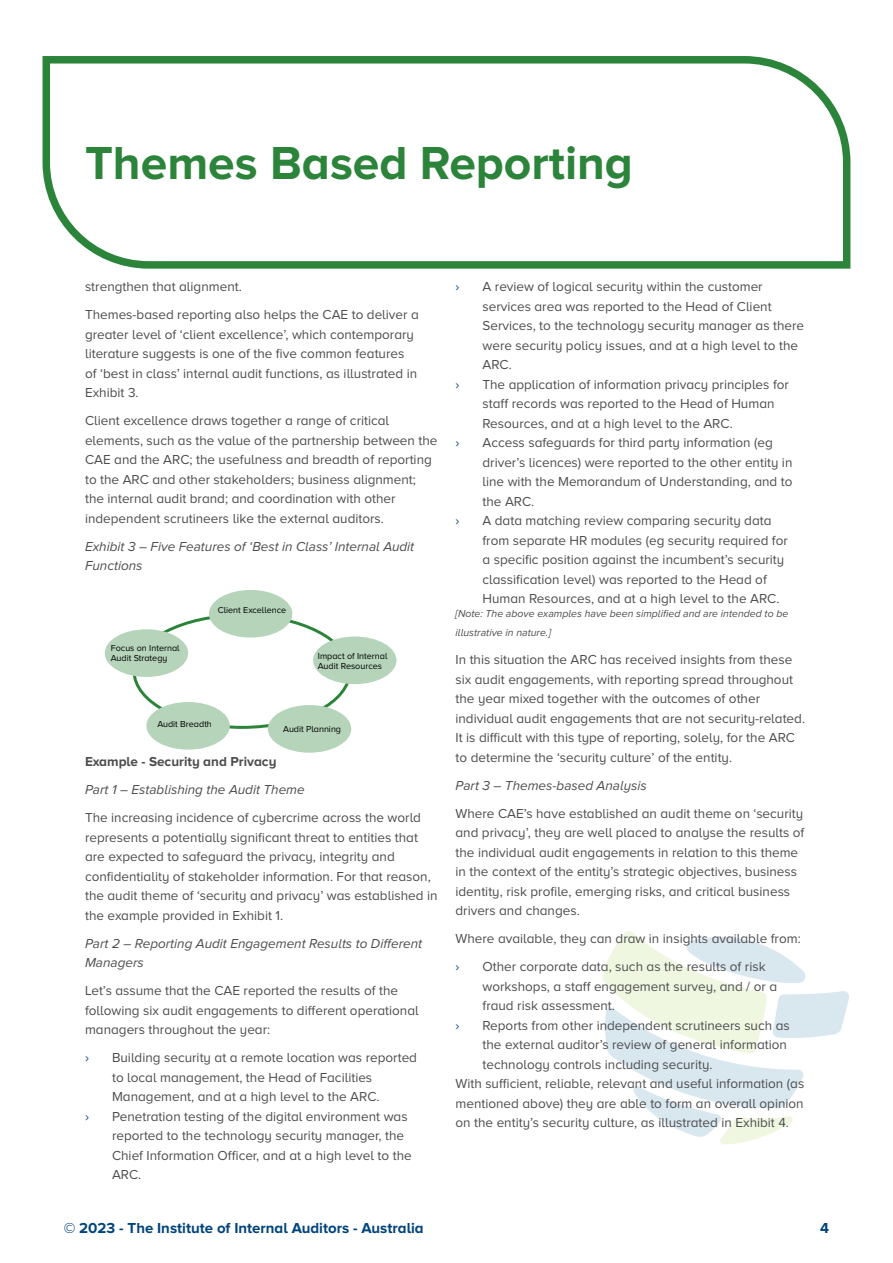
<style>
.page{position:relative;width:893px;height:1263px;background:#fff}
.page>*{position:absolute;margin:0;border:0;box-sizing:border-box;transform-origin:0 0}
.t1{font:700 48px "Proxima Nova A";color:#2c843a}
.t2{font:700 15px "Proxima Nova A";color:#00447c}
.t3{font:13.5px/19.5px "Proxima Nova A";color:#4d4d4f}
.t4{font:italic 13.5px/19.5px "Proxima Nova A";color:#4d4d4f}
.t5{font:700 13.5px "Proxima Nova A";color:#4d4d4f}
.t6{font:13.5px "Proxima Nova A";color:#00447c}
.t7{font:italic 10.5px/19.5px "Proxima Nova A";color:#4d4d4f}
.t8{font:9px/10.8px "Proxima Nova A";color:#000}
</style>
<div class="page">
<svg style="left:602px;top:931px;width:247px;height:213px"></svg>
<svg style="left:42px;top:56px;width:809px;height:213px"></svg>
<div style="left:146px;top:702px;width:84px;height:48px;background:#b5d4ba;border-radius:50%"></div>
<div style="left:313px;top:636px;width:83px;height:48px;background:#b5d4ba;border-radius:50%"></div>
<div style="left:105px;top:629px;width:83px;height:48px;background:#b5d4ba;border-radius:50%"></div>
<div style="left:209px;top:590px;width:83px;height:47px;background:#b5d4ba;border-radius:50%"></div>
<div style="left:268px;top:705px;width:83px;height:48px;background:#b5d4ba;border-radius:50%"></div>
<h1 class="t1" style="left:85px;top:136px;width:549px">Themes Based Reporting</h1>
<p class="t3" style="left:85px;top:273px;width:335px;line-height:28px">strengthen that alignment.<br>Themes-based reporting also helps the CAE to deliver a</p>
<p class="t3" style="left:85px;top:324px;width:334px">greater level of ‘client excellence’, which contemporary literature suggests is one of the five common features of ‘best in class’ internal audit functions, as illustrated in Exhibit 3.</p>
<p class="t3" style="left:85px;top:411px;width:354px">Client excellence draws together a range of critical elements, such as the value of the partnership between the CAE and the ARC; the usefulness and breadth of reporting to the ARC and other stakeholders; business alignment; the internal audit brand; and coordination with other independent scrutineers like the external auditors.</p>
<p class="t4" style="left:85px;top:536px;width:331px">Exhibit 3 – Five Features of ‘Best in Class’ Internal Audit<br>Functions</p>
<p class="t8" style="left:111px;top:642px;width:70px">Focus on Internal<br>Audit Strategy</p>
<p class="t8" style="left:218px;top:604px;width:70px">Client Excellence</p>
<p class="t8" style="left:318px;top:650px;width:71px">Impact of Internal<br>Audit Resources</p>
<p class="t8" style="left:157px;top:719px;width:56px">Audit Breadth</p>
<p class="t8" style="left:283px;top:723px;width:59px">Audit Planning</p>
<p class="t5" style="left:85px;top:754px;width:193px">Example - Security and Privacy</p>
<p class="t4" style="left:85px;top:780px;width:221px">Part 1 – Establishing the Audit Theme</p>
<p class="t3" style="left:85px;top:808px;width:354px">The increasing incidence of cybercrime across the world represents a potentially significant threat to entities that are expected to safeguard the privacy, integrity and confidentiality of stakeholder information. For that reason, the audit theme of ‘security and privacy’ was established in the example provided in Exhibit 1.</p>
<p class="t4" style="left:85px;top:933px;width:339px">Part 2 – Reporting Audit Engagement Results to Different<br>Managers</p>
<p class="t3" style="left:85px;top:981px;width:335px">Let’s assume that the CAE reported the results of the following six audit engagements to different operational managers throughout the year:</p>
<p class="t6" style="left:85px;top:1050px;width:5px">›</p>
<p class="t3" style="left:112px;top:1048px;width:306px">Building security at a remote location was reported to local management, the Head of Facilities<br>Management, and at a high level to the ARC.</p>
<p class="t6" style="left:85px;top:1109px;width:5px">›</p>
<p class="t3" style="left:112px;top:1106px;width:301px">Penetration testing of the digital environment was reported to the technology security manager, the Chief Information Officer, and at a high level to the ARC.</p>
<p class="t6" style="left:455px;top:279px;width:5px">›</p>
<p class="t3" style="left:482px;top:277px;width:323px">A review of logical security within the customer services area was reported to the Head of Client Services, to the technology security manager as there were security policy issues, and at a high level to the ARC.</p>
<p class="t6" style="left:455px;top:377px;width:5px">›</p>
<p class="t3" style="left:482px;top:374px;width:308px">The application of information privacy principles for staff records was reported to the Head of Human<br>Resources, and at a high level to the ARC.</p>
<p class="t6" style="left:455px;top:435px;width:5px">›</p>
<p class="t3" style="left:482px;top:433px;width:312px">Access safeguards for third party information (eg driver’s licences) were reported to the other entity in line with the Memorandum of Understanding, and to the ARC.</p>
<p class="t6" style="left:455px;top:513px;width:5px">›</p>
<p class="t3" style="left:482px;top:511px;width:307px">A data matching review comparing security data from separate HR modules (eg security required for a specific position against the incumbent’s security classification level) was reported to the Head of Human Resources, and at a high level to the ARC.</p>
<p class="t7" style="left:455px;top:603px;width:334px">[Note: The above examples have been simplified and are intended to be illustrative in nature.]</p>
<p class="t3" style="left:455px;top:650px;width:351px">In this situation the ARC has received insights from these six audit engagements, with reporting spread throughout the year mixed together with the outcomes of other individual audit engagements that are not security-related.<br>It is difficult with this type of reporting, solely, for the ARC to determine the ‘security culture’ of the entity.</p>
<p class="t4" style="left:455px;top:775px;width:193px">Part 3 – Themes-based Analysis</p>
<p class="t3" style="left:455px;top:803px;width:350px">Where CAE’s have established an audit theme on ‘security and privacy’, they are well placed to analyse the results of the individual audit engagements in relation to this theme in the context of the entity’s strategic objectives, business identity, risk profile, emerging risks, and critical business drivers and changes.</p>
<p class="t3" style="left:455px;top:929px;width:347px">Where available, they can draw in insights available from:</p>
<p class="t6" style="left:455px;top:959px;width:5px">›</p>
<p class="t3" style="left:482px;top:957px;width:296px">Other corporate data, such as the results of risk workshops, a staff engagement survey, and / or a fraud risk assessment.</p>
<p class="t6" style="left:455px;top:1018px;width:5px">›</p>
<p class="t3" style="left:482px;top:1015px;width:309px">Reports from other independent scrutineers such as</p>
<p class="t3" style="left:482px;top:1035px;width:306px">the external auditor’s review of general information</p>
<p class="t3" style="left:482px;top:1054px;width:232px">technology controls including security.</p>
<p class="t3" style="left:455px;top:1074px;width:350px">With sufficient, reliable, relevant and useful information (as</p>
<p class="t3" style="left:455px;top:1093px;width:350px">mentioned above) they are able to form an overall opinion</p>
<p class="t3" style="left:455px;top:1113px;width:335px">on the entity’s security culture, as illustrated in Exhibit 4.</p>
<p class="t2" style="left:64px;top:1219px;width:361px">© 2023 - The Institute of Internal Auditors - Australia</p>
<p class="t2" style="left:820px;top:1219px;width:10px">4</p>
</div>
